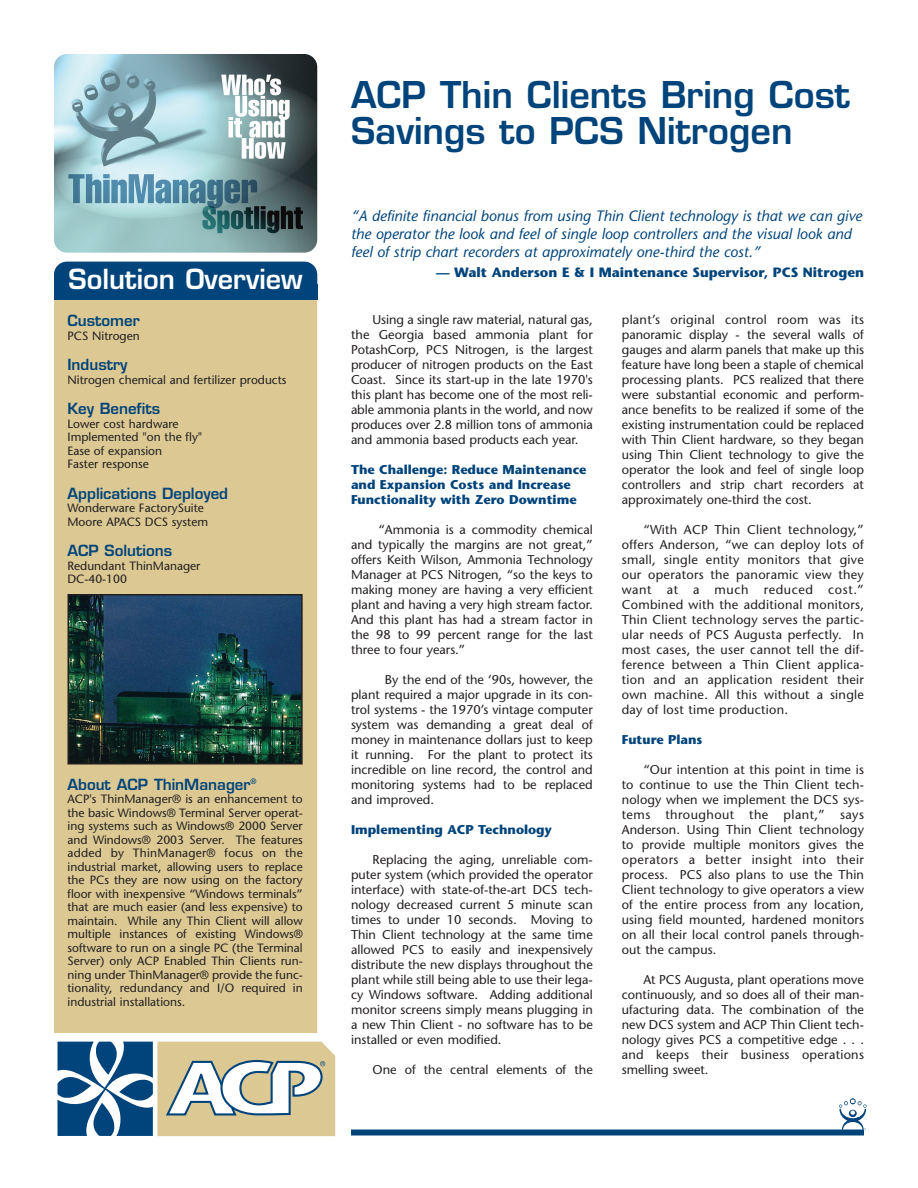
<style>
.page{position:relative;width:918px;height:1188px;background:#fff}
.page>*{position:absolute;margin:0;border:0;box-sizing:border-box;transform-origin:0 0}
.t1{font:600 36px/36px "Eurostile";color:#00447b}
.t2{font:600 27px "Eurostile";color:#fff}
.t3{font:italic 15px/18px "Stone Sans";color:#00447b}
.t4{font:600 15px "Eurostile";color:#00447b}
.t5{font:700 13.5px "Stone Sans";color:#00447b}
.t6{font:12.75px/15px "Stone Sans";color:#231f20;text-align:justify}
.t7{font:700 12.75px/15px "Stone Sans";color:#00447b}
.t8{font:12px/13.5px "Stone Sans";color:#231f20}
</style>
<div class="page">
<div style="left:54px;top:262px;width:263px;height:791px;background:#dbc893;border-radius:13px"></div>
<div style="left:54px;top:1033px;width:289px;height:105px;background:#fff"></div>
<svg style="left:57px;top:1042px;width:278px;height:94px"></svg>
<div style="left:54px;top:285px;width:263px;height:15px;background:#00447b"></div>
<div style="left:54px;top:262px;width:263px;height:36px;background:#00447b;border-radius:13px"></div>
<div style="left:351px;top:1130px;width:513px;height:6px;background:#00447b"></div>
<svg style="left:839px;top:1098px;width:28px;height:32px"></svg>
<img style="left:71px;top:597px;width:229px;height:165px">
<div style="left:68px;top:594px;width:235px;height:171px;border:2px solid #231f20"></div>
<img style="left:54px;top:54px;width:263px;height:199px;border-radius:13px">
<h2 class="t2" style="left:69px;top:269px;width:236px">Solution Overview</h2>
<p class="t4" style="left:67px;top:315px;width:74px">Customer</p>
<p class="t8" style="left:67px;top:330px;width:74px">PCS Nitrogen</p>
<p class="t4" style="left:67px;top:359px;width:62px">Industry</p>
<p class="t8" style="left:67px;top:374px;width:220px">Nitrogen chemical and fertilizer products</p>
<p class="t4" style="left:67px;top:403px;width:94px">Key Benefits</p>
<p class="t8" style="left:67px;top:418px;width:136px">Lower cost hardware<br>Implemented "on the fly"<br>Ease of expansion<br>Faster response</p>
<p class="t4" style="left:67px;top:488px;width:162px">Applications Deployed</p>
<p class="t8" style="left:67px;top:503px;width:142px">Wonderware FactorySuite<br>Moore APACS DCS system</p>
<p class="t4" style="left:67px;top:545px;width:106px">ACP Solutions</p>
<p class="t8" style="left:67px;top:560px;width:134px">Redundant ThinManager<br>DC-40-100</p>
<p class="t4" style="left:67px;top:778px;width:190px">About ACP ThinManager<sup>®</sup></p>
<p class="t8" style="left:67px;top:793px;width:237px;text-align:justify">ACP's ThinManager® is an enhancement to the basic Windows® Terminal Server operat&shy;ing systems such as Windows® 2000 Server and Windows® 2003 Server. The features added by ThinManager® focus on the industrial market, allowing users to replace the PCs they are now using on the factory floor with inexpensive “Windows terminals” that are much easier (and less expensive) to maintain. While any Thin Client will allow multiple instances of existing Windows® software to run on a single PC (the Terminal Server) only ACP Enabled Thin Clients run&shy;ning under ThinManager® provide the func&shy;tionality, redundancy and I/O required in industrial installations.</p>
<h1 class="t1" style="left:351px;top:81px;width:501px">ACP Thin Clients Bring Cost<br>Savings to PCS Nitrogen</h1>
<p class="t3" style="left:351px;top:209px;width:513px">“A definite financial bonus from using Thin Client technology is that we can give the operator the look and feel of single loop controllers and the visual look and feel of strip chart recorders at approximately one-third the cost.”</p>
<p class="t5" style="left:436px;top:267px;width:429px">— Walt Anderson E &amp; I Maintenance Supervisor, PCS Nitrogen</p>
<p class="t6" style="left:351px;top:314px;width:243px;text-indent:22px">Using a single raw material, natural gas, the Georgia based ammonia plant for PotashCorp, PCS Nitrogen, is the largest producer of nitrogen products on the East Coast. Since its start-up in the late 1970's this plant has become one of the most reli&shy;able ammonia plants in the world, and now produces over 2.8 million tons of ammonia and ammonia based products each year.</p>
<p class="t7" style="left:351px;top:464px;width:237px">The Challenge: Reduce Maintenance and Expansion Costs and Increase<br>Functionality with Zero Downtime</p>
<p class="t6" style="left:351px;top:524px;width:243px;text-indent:28px">“Ammonia is a commodity chemical and typically the margins are not great,” offers Keith Wilson, Ammonia Technology Manager at PCS Nitrogen, “so the keys to making money are having a very efficient plant and having a very high stream factor.<br>And this plant has had a stream factor in the 98 to 99 percent range for the last three to four years.”</p>
<p class="t6" style="left:351px;top:674px;width:243px;text-indent:34px">By the end of the ‘90s, however, the plant required a major upgrade in its con&shy;trol systems - the 1970’s vintage computer system was demanding a great deal of money in maintenance dollars just to keep it running. For the plant to protect its incredible on line record, the control and monitoring systems had to be replaced and improved.</p>
<p class="t7" style="left:351px;top:824px;width:202px">Implementing ACP Technology</p>
<p class="t6" style="left:351px;top:854px;width:243px;text-indent:22px">Replacing the aging, unreliable com&shy;puter system (which provided the operator interface) with state-of-the-art DCS tech&shy;nology decreased current 5 minute scan times to under 10 seconds. Moving to Thin Client technology at the same time allowed PCS to easily and inexpensively distribute the new displays throughout the plant while still being able to use their lega&shy;cy Windows software. Adding additional monitor screens simply means plugging in a new Thin Client - no software has to be installed or even modified.</p>
<p class="t6" style="left:373px;top:1064px;width:222px">One of the central elements of the</p>
<p class="t6" style="left:622px;top:314px;width:244px">plant’s original control room was its panoramic display - the several walls of gauges and alarm panels that make up this feature have long been a staple of chemical processing plants. PCS realized that there were substantial economic and perform&shy;ance benefits to be realized if some of the existing instrumentation could be replaced with Thin Client hardware, so they began using Thin Client technology to give the operator the look and feel of single loop controllers and strip chart recorders at approximately one-third the cost.</p>
<p class="t6" style="left:622px;top:524px;width:244px;text-indent:22px">“With ACP Thin Client technology,” offers Anderson, “we can deploy lots of small, single entity monitors that give our operators the panoramic view they want at a much reduced cost.” Combined with the additional monitors, Thin Client technology serves the partic&shy;ular needs of PCS Augusta perfectly. In most cases, the user cannot tell the dif&shy;ference between a Thin Client applica&shy;tion and an application resident their own machine. All this without a single day of lost time production.</p>
<p class="t7" style="left:622px;top:734px;width:82px">Future Plans</p>
<p class="t6" style="left:622px;top:764px;width:244px;text-indent:22px">“Our intention at this point in time is to continue to use the Thin Client tech&shy;nology when we implement the DCS sys&shy;tems throughout the plant,” says Anderson. Using Thin Client technology to provide multiple monitors gives the operators a better insight into their process. PCS also plans to use the Thin Client technology to give operators a view of the entire process from any location, using field mounted, hardened monitors on all their local control panels through&shy;out the campus.</p>
<p class="t6" style="left:622px;top:974px;width:244px;text-indent:22px">At PCS Augusta, plant operations move continuously, and so does all of their man&shy;ufacturing data. The combination of the new DCS system and ACP Thin Client tech&shy;nology gives PCS a competitive edge . . . and keeps their business operations smelling sweet.</p>
</div>
